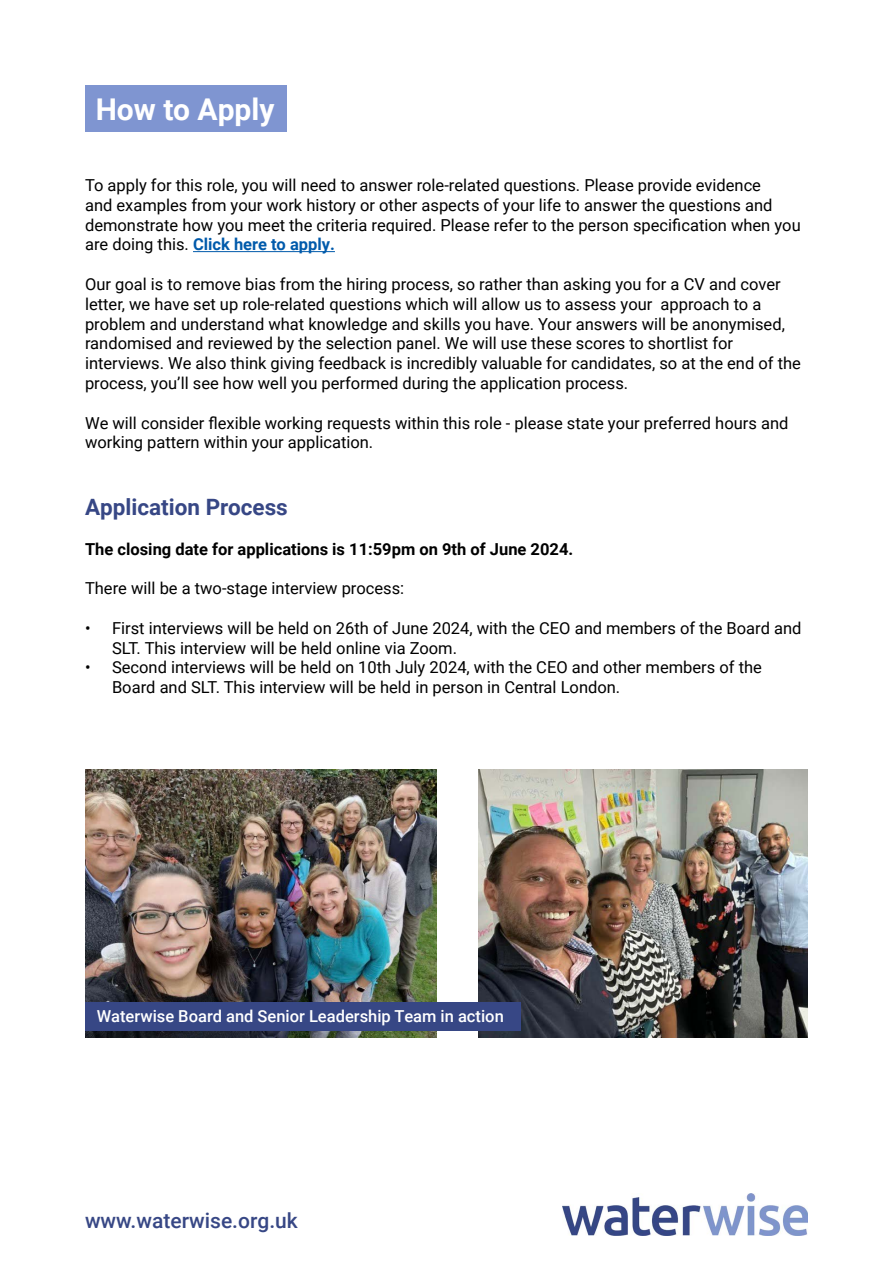
<style>
.page{position:relative;width:893px;height:1263px;background:#fff}
.page>*{position:absolute;margin:0;border:0;box-sizing:border-box;transform-origin:0 0}
.t1{font:700 30px "Roboto";color:#fff}
.t2{font:700 22.5px "Roboto";color:#374785}
.t3{font:500 21px "Roboto";color:#374785}
.t4{font:16.5px/19.8px "Roboto";color:#000}
.t5{font:700 16.5px "Roboto";color:#000}
.t6{font:500 16.5px "Roboto";color:#fff}
.s1{font-weight:700;color:#005aab}
</style>
<div class="page">
<img style="left:562px;top:1194px;width:246px;height:41px">
<hr style="left:193px;top:251px;width:142px;height:1px;background:#005aab">
<div style="left:85px;top:85px;width:202px;height:46px;background:#7f95d1"></div>
<img style="left:85px;top:770px;width:351px;height:267px">
<img style="left:479px;top:770px;width:329px;height:267px">
<div style="left:85px;top:1002px;width:435px;height:28px;background:#374785"></div>
<h1 class="t1" style="left:96px;top:88px;width:180px">How to Apply</h1>
<p class="t4" style="left:85px;top:175px;width:717px">To apply for this role, you will need to answer role-related questions. Please provide evidence<br>and examples from your work history or other aspects of your life to answer the questions and demonstrate how you meet the criteria required. Please refer to the person specification when you are doing this. <span class="s1">Click here to apply.</span></p>
<p class="t4" style="left:85px;top:274px;width:717px">Our goal is to remove bias from the hiring process, so rather than asking you for a CV and cover letter, we have set up role-related questions which will allow us to assess your approach to a problem and understand what knowledge and skills you have. Your answers will be anonymised, randomised and reviewed by the selection panel. We will use these scores to shortlist for interviews. We also think giving feedback is incredibly valuable for candidates, so at the end of the process, you’ll see how well you performed during the application process.</p>
<p class="t4" style="left:85px;top:412px;width:705px">We will consider flexible working requests within this role - please state your preferred hours and working pattern within your application.</p>
<h2 class="t2" style="left:85px;top:491px;width:204px">Application Process</h2>
<p class="t5" style="left:85px;top:537px;width:490px">The closing date for applications is 11:59pm on 9th of June 2024.</p>
<p class="t4" style="left:85px;top:578px;width:321px">There will be a two-stage interview process:</p>
<p class="t4" style="left:112px;top:617px;width:691px;text-indent:-27px">• First interviews will be held on 26th of June 2024, with the CEO and members of the Board and<br>SLT. This interview will be held online via Zoom.</p>
<p class="t4" style="left:112px;top:657px;width:651px;text-indent:-27px">• Second interviews will be held on 10th July 2024, with the CEO and other members of the<br>Board and SLT. This interview will be held in person in Central London.</p>
<p class="t6" style="left:97px;top:1005px;width:408px">Waterwise Board and Senior Leadership Team in action</p>
<p class="t3" style="left:85px;top:1206px;width:214px">www.waterwise.org.uk</p>
</div>
